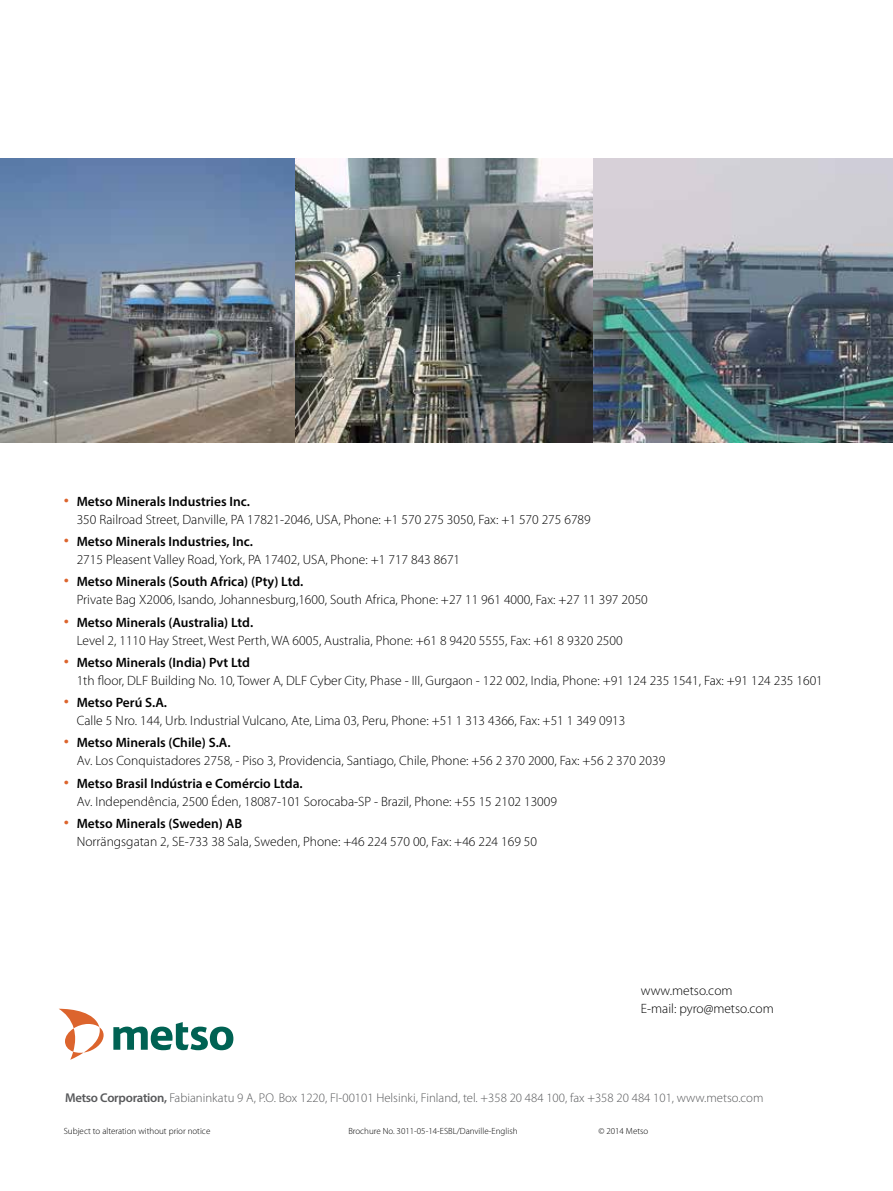
<style>
.page{position:relative;width:893px;height:1191px;background:#fff}
.page>*{position:absolute;margin:0;border:0;box-sizing:border-box;transform-origin:0 0}
.t1{font:300 13.5px/18px "Myriad Pro";color:#000}
.t2{font:300 12.75px "Myriad Pro";color:#58595b}
.t3{font:300 9px "Myriad Pro";color:#000}
.s1{font-size:21px;color:#dc642d}
.s2{font-weight:600}
</style>
<div class="page">
<svg style="left:113px;top:1022px;width:120px;height:28px"></svg>
<svg style="left:59px;top:1008px;width:45px;height:51px"></svg>
<img style="left:295px;top:159px;width:298px;height:283px">
<img style="left:593px;top:159px;width:300px;height:283px">
<img style="left:0;top:159px;width:295px;height:283px">
<p class="t1" style="left:77px;top:492px;width:516px;text-indent:-13px"><span class="s1">•</span> <span class="s2">Metso Minerals Industries Inc.<br></span>350 Railroad Street, Danville, PA 17821-2046, USA, Phone: +1 570 275 3050, Fax: +1 570 275 6789</p>
<p class="t1" style="left:77px;top:533px;width:385px;text-indent:-13px"><span class="s1">•</span> <span class="s2">Metso Minerals Industries, Inc.<br></span>2715 Pleasent Valley Road, York, PA 17402, USA, Phone: +1 717 843 8671</p>
<p class="t1" style="left:77px;top:573px;width:573px;text-indent:-13px"><span class="s1">•</span> <span class="s2">Metso Minerals (South Africa) (Pty) Ltd.<br></span>Private Bag X2006, Isando, Johannesburg,1600, South Africa, Phone: +27 11 961 4000, Fax: +27 11 397 2050</p>
<p class="t1" style="left:77px;top:613px;width:547px;text-indent:-13px"><span class="s1">•</span> <span class="s2">Metso Minerals (Australia) Ltd.<br></span>Level 2, 1110 Hay Street, West Perth, WA 6005, Australia, Phone: +61 8 9420 5555, Fax: +61 8 9320 2500</p>
<p class="t1" style="left:77px;top:653px;width:748px;text-indent:-13px"><span class="s1">•</span> <span class="s2">Metso Minerals (India) Pvt Ltd<br></span>1th floor, DLF Building No. 10, Tower A, DLF Cyber City, Phase - III, Gurgaon - 122 002, India, Phone: +91 124 235 1541, Fax: +91 124 235 1601</p>
<p class="t1" style="left:77px;top:694px;width:550px;text-indent:-13px"><span class="s1">•</span> <span class="s2">Metso Perú S.A.<br></span>Calle 5 Nro. 144, Urb. Industrial Vulcano, Ate, Lima 03, Peru, Phone: +51 1 313 4366, Fax: +51 1 349 0913</p>
<p class="t1" style="left:77px;top:734px;width:590px;text-indent:-13px"><span class="s1">•</span> <span class="s2">Metso Minerals (Chile) S.A.<br></span>Av. Los Conquistadores 2758, - Piso 3, Providencia, Santiago, Chile, Phone: +56 2 370 2000, Fax: +56 2 370 2039</p>
<p class="t1" style="left:77px;top:774px;width:482px;text-indent:-13px"><span class="s1">•</span> <span class="s2">Metso Brasil Indústria e Comércio Ltda.<br></span>Av. Independência, 2500 Éden, 18087-101 Sorocaba-SP - Brazil, Phone: +55 15 2102 13009</p>
<p class="t1" style="left:77px;top:814px;width:462px;text-indent:-13px"><span class="s1">•</span> <span class="s2">Metso Minerals (Sweden) AB<br></span>Norrängsgatan 2, SE-733 38 Sala, Sweden, Phone: +46 224 570 00, Fax: +46 224 169 50</p>
<p class="t1" style="left:641px;top:982px;width:134px">www.metso.com<br>E-mail: pyro@metso.com</p>
<p class="t2" style="left:65px;top:1091px;width:700px"><span class="s2">Metso Corporation,</span> Fabianinkatu 9 A, P.O. Box 1220, FI-00101 Helsinki, Finland, tel. +358 20 484 100, fax +358 20 484 101, www.metso.com</p>
<p class="t3" style="left:64px;top:1126px;width:148px">Subject to alteration without prior notice</p>
<p class="t3" style="left:348px;top:1126px;width:171px">Brochure No. 3011-05-14-ESBL/Danville-English</p>
<p class="t3" style="left:598px;top:1126px;width:51px">© 2014 Metso</p>
</div>
